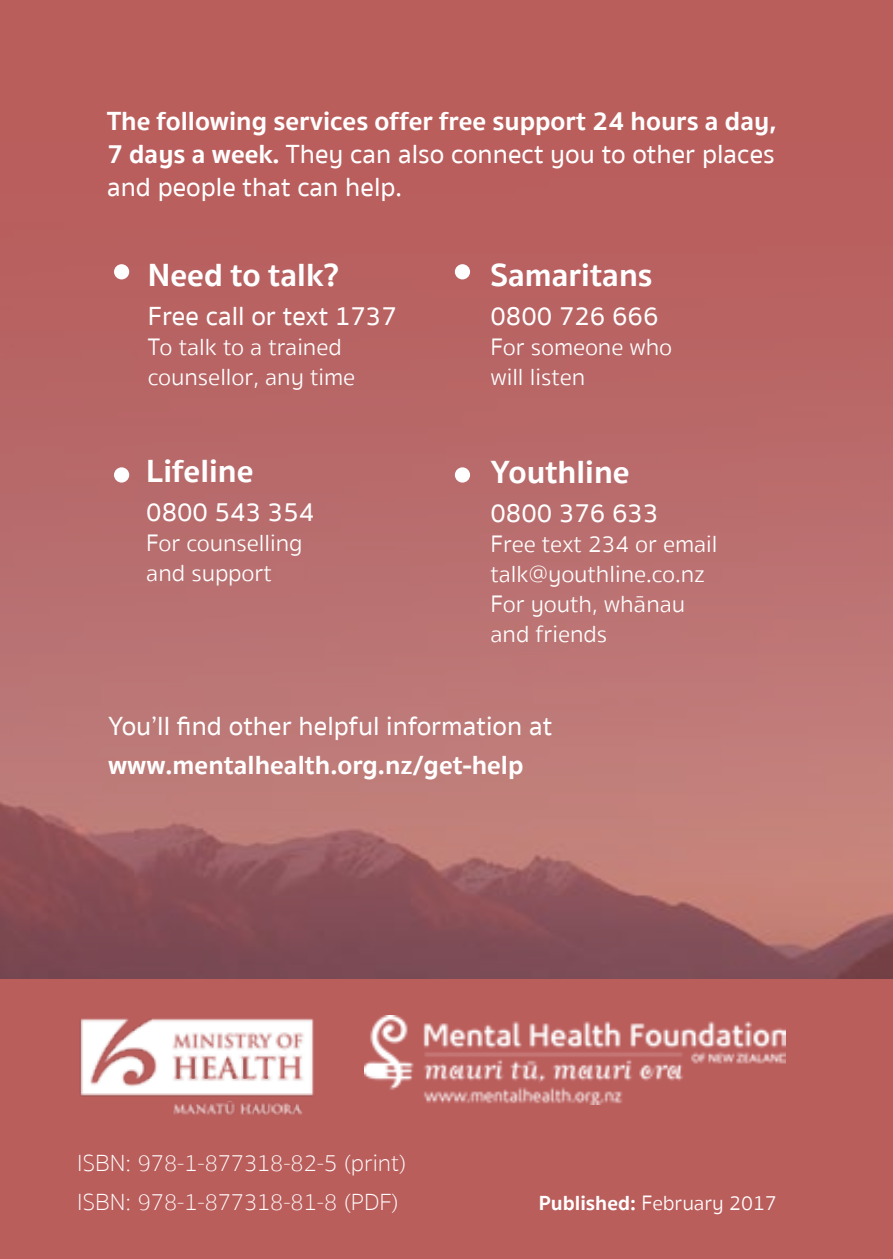
<style>
.page{position:relative;width:893px;height:1259px;background:#fff}
.page>*{position:absolute;margin:0;border:0;box-sizing:border-box;transform-origin:0 0}
.t1{font:700 33px "Sukhumvit Set";color:#fff}
.t2{font:700 27px/33px "Sukhumvit Set";color:#fff;text-align:justify}
.t3{font:500 27px "Sukhumvit Set";color:#fff}
.t4{font:300 24px/30px "Sukhumvit Set";color:#fff}
.t5{font:100 24px/39px "Sukhumvit Set";color:#fff}
.t6{font:300 21px "Sukhumvit Set";color:#fff}
.s1{font-weight:500}
.s2{font-family:"Avenir Next";font-weight:400}
.s3{font-weight:700}
</style>
<div class="page">
<div style="left:0;top:978px;width:893px;height:281px;background:#ba5e5c"></div>
<img style="left:364px;top:1015px;width:421px;height:89px">
<img style="left:80px;top:1018px;width:234px;height:97px">
<img style="left:0;top:0;width:893px;height:978px">
<div style="left:114px;top:264px;width:15px;height:15px;background:#fff;border-radius:50%"></div>
<div style="left:114px;top:467px;width:15px;height:15px;background:#fff;border-radius:50%"></div>
<div style="left:455px;top:264px;width:15px;height:15px;background:#fff;border-radius:50%"></div>
<div style="left:455px;top:467px;width:15px;height:15px;background:#fff;border-radius:50%"></div>
<p class="t2" style="left:107px;top:105px;width:671px">The following services offer free support 24 hours a day, 7 days a week. <span class="s1">They can also connect you to other places and people that can help.</span></p>
<p class="t1" style="left:148px;top:249px;width:193px">Need to talk?</p>
<p class="t3" style="left:148px;top:297px;width:250px">Free call or text 1737</p>
<p class="t4" style="left:148px;top:333px;width:209px">To talk to a trained counsellor, any time</p>
<p class="t1" style="left:146px;top:445px;width:109px">Lifeline</p>
<p class="t3" style="left:146px;top:493px;width:169px">0800 543 354</p>
<p class="t4" style="left:146px;top:528px;width:158px">For counselling and support</p>
<p class="t1" style="left:490px;top:250px;width:164px">Samaritans</p>
<p class="t3" style="left:490px;top:297px;width:169px">0800 726 666</p>
<p class="t4" style="left:490px;top:333px;width:183px">For someone who will listen</p>
<p class="t1" style="left:490px;top:446px;width:141px">Youthline</p>
<p class="t3" style="left:490px;top:494px;width:169px">0800 376 633</p>
<p class="t4" style="left:490px;top:529px;width:229px">Free text 234 or email talk@youthline.co.nz<br>For youth, wh<span class="s2">ā</span>nau and friends</p>
<p class="t3" style="left:108px;top:707px;width:446px">You’ll find other helpful information at</p>
<p class="t2" style="left:108px;top:748px;width:417px">www.mentalhealth.org.nz/get-help</p>
<p class="t5" style="left:77px;top:1144px;width:331px">ISBN: 978-1-877318-82-5 (print)<br>ISBN: 978-1-877318-81-8 (PDF)</p>
<p class="t6" style="left:539px;top:1188px;width:240px"><span class="s3">Published:</span> February 2017</p>
</div>
